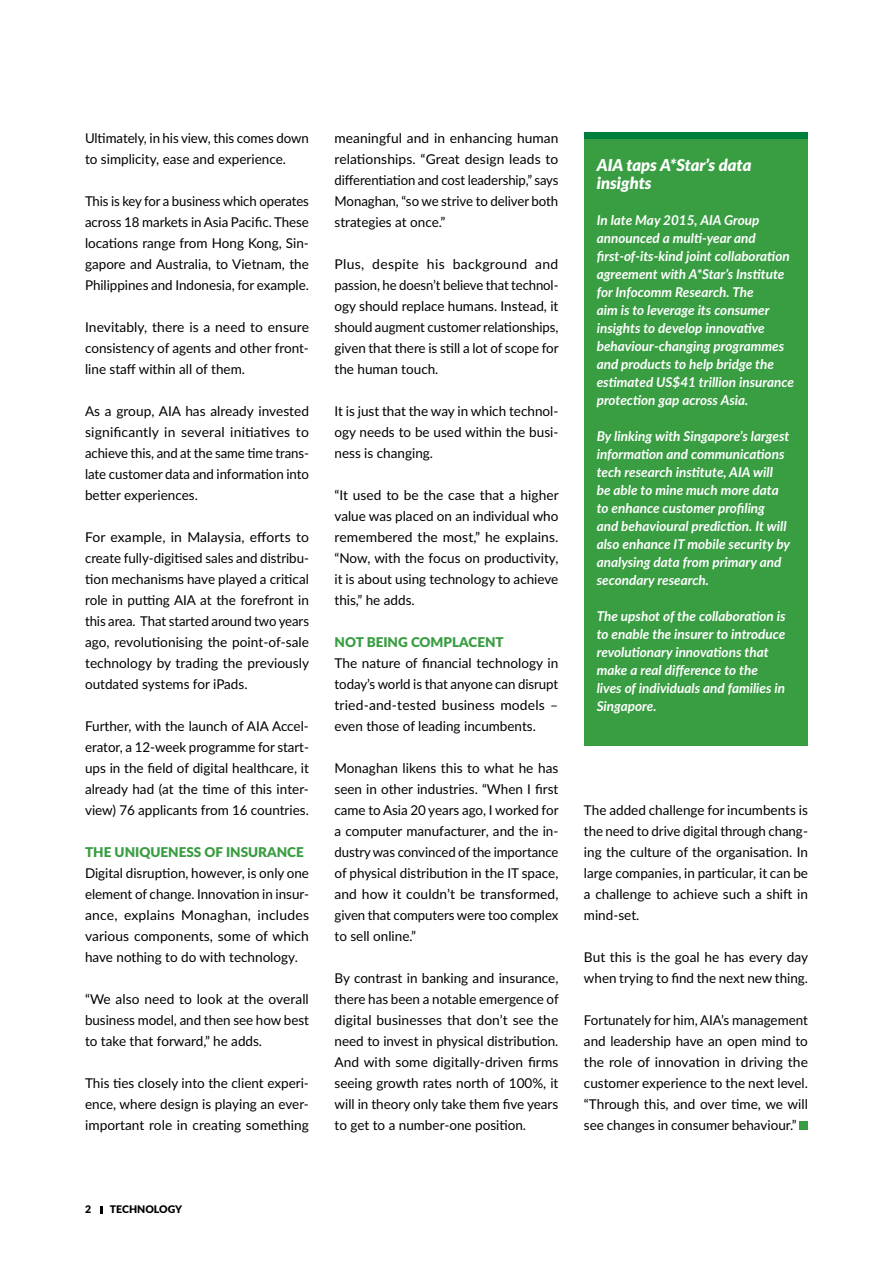
<style>
.page{position:relative;width:893px;height:1263px;background:#fff}
.page>*{position:absolute;margin:0;border:0;box-sizing:border-box;transform-origin:0 0}
.t1{font:italic 900 16.5px/18px "Lato";color:#fff}
.t2{font:13.5px/21px "Lato";color:#000;text-align:justify}
.t3{font:italic 700 13.5px/18px "Lato";color:#fff}
.t4{font:900 13.5px "Lato";color:#399d42}
.t5{font:900 10.5px "Lato";color:#000}
</style>
<div class="page">
<svg style="left:101px;top:1206px;width:2px;height:7px"></svg>
<div style="left:584px;top:132px;width:224px;height:614px;background:#399d42"></div>
<div style="left:584px;top:132px;width:224px;height:6px;background:#007e3c"></div>
<div style="left:799px;top:1121px;width:9px;height:8px;background:#399d42"></div>
<p class="t2" style="left:85px;top:127px;width:225px">Ultimately, in his view, this comes down to simplicity, ease and experience.</p>
<p class="t2" style="left:85px;top:190px;width:225px">This is key for a business which operates across 18 markets in Asia Pacific. These locations range from Hong Kong, Sin&shy;gapore and Australia, to Vietnam, the Philippines and Indonesia, for example.</p>
<p class="t2" style="left:85px;top:316px;width:225px">Inevitably, there is a need to ensure consistency of agents and other front&shy;line staff within all of them.</p>
<p class="t2" style="left:85px;top:400px;width:226px">As a group, AIA has already invested significantly in several initiatives to achieve this, and at the same time trans&shy;late customer data and information into better experiences.</p>
<p class="t2" style="left:85px;top:526px;width:226px">For example, in Malaysia, efforts to create fully-digitised sales and distribu&shy;tion mechanisms have played a critical role in putting AIA at the forefront in this area. That started around two years ago, revolutionising the point-of-sale technology by trading the previously outdated systems for iPads.</p>
<p class="t2" style="left:85px;top:715px;width:225px">Further, with the launch of AIA Accel&shy;erator, a 12-week programme for start&shy;ups in the field of digital healthcare, it already had (at the time of this inter&shy;view) 76 applicants from 16 countries.</p>
<p class="t4" style="left:85px;top:842px;width:220px">THE UNIQUENESS OF INSURANCE</p>
<p class="t2" style="left:85px;top:862px;width:225px">Digital disruption, however, is only one element of change. Innovation in insur&shy;ance, explains Monaghan, includes various components, some of which have nothing to do with technology.</p>
<p class="t2" style="left:85px;top:988px;width:225px">“We also need to look at the overall business model, and then see how best to take that forward,” he adds.</p>
<p class="t2" style="left:85px;top:1072px;width:225px">This ties closely into the client experi&shy;ence, where design is playing an ever&shy;important role in creating something</p>
<p class="t2" style="left:334px;top:127px;width:225px">meaningful and in enhancing human relationships. “Great design leads to differentiation and cost leadership,” says Monaghan, “so we strive to deliver both strategies at once.”</p>
<p class="t2" style="left:334px;top:253px;width:226px">Plus, despite his background and passion, he doesn’t believe that technol&shy;ogy should replace humans. Instead, it should augment customer relationships, given that there is still a lot of scope for the human touch.</p>
<p class="t2" style="left:334px;top:400px;width:225px">It is just that the way in which technol&shy;ogy needs to be used within the busi&shy;ness is changing.</p>
<p class="t2" style="left:334px;top:484px;width:226px">“It used to be the case that a higher value was placed on an individual who remembered the most,” he explains. “Now, with the focus on productivity, it is about using technology to achieve this,” he adds.</p>
<p class="t4" style="left:334px;top:632px;width:170px">NOT BEING COMPLACENT</p>
<p class="t2" style="left:334px;top:652px;width:225px">The nature of financial technology in today’s world is that anyone can disrupt tried-and-tested business models – even those of leading incumbents.</p>
<p class="t2" style="left:334px;top:757px;width:226px">Monaghan likens this to what he has seen in other industries. “When I first came to Asia 20 years ago, I worked for a computer manufacturer, and the in&shy;dustry was convinced of the importance of physical distribution in the IT space, and how it couldn’t be transformed, given that computers were too complex to sell online.”</p>
<p class="t2" style="left:334px;top:967px;width:226px">By contrast in banking and insurance, there has been a notable emergence of digital businesses that don’t see the need to invest in physical distribution.<br>And with some digitally-driven firms seeing growth rates north of 100%, it will in theory only take them five years to get to a number-one position.</p>
<p class="t1" style="left:597px;top:155px;width:156px">AIA taps A*Star’s data insights</p>
<p class="t3" style="left:597px;top:210px;width:199px">In late May 2015, AIA Group announced a multi-year and first-of-its-kind joint collaboration agreement with A*Star’s Institute for Infocomm Research. The<br>aim is to leverage its consumer insights to develop innovative behaviour-changing programmes and products to help bridge the estimated US$41 trillion insurance protection gap across Asia.</p>
<p class="t3" style="left:597px;top:426px;width:195px">By linking with Singapore’s largest information and communications tech research institute, AIA will be able to mine much more data to enhance customer profiling<br>and behavioural prediction. It will also enhance IT mobile security by analysing data from primary and secondary research.</p>
<p class="t3" style="left:597px;top:606px;width:190px">The upshot of the collaboration is to enable the insurer to introduce revolutionary innovations that make a real difference to the lives of individuals and families in<br>Singapore.</p>
<p class="t2" style="left:584px;top:799px;width:226px">The added challenge for incumbents is the need to drive digital through chang&shy;ing the culture of the organisation. In large companies, in particular, it can be a challenge to achieve such a shift in mind-set.</p>
<p class="t2" style="left:584px;top:946px;width:226px">But this is the goal he has every day when trying to find the next new thing.</p>
<p class="t2" style="left:584px;top:1009px;width:226px">Fortunately for him, AIA’s management and leadership have an open mind to the role of innovation in driving the customer experience to the next level. “Through this, and over time, we will see changes in consumer behaviour.”</p>
<p class="t5" style="left:85px;top:1201px;width:8px">2</p>
<p class="t5" style="left:110px;top:1201px;width:15px">TECHNOLOGY</p>
</div>
